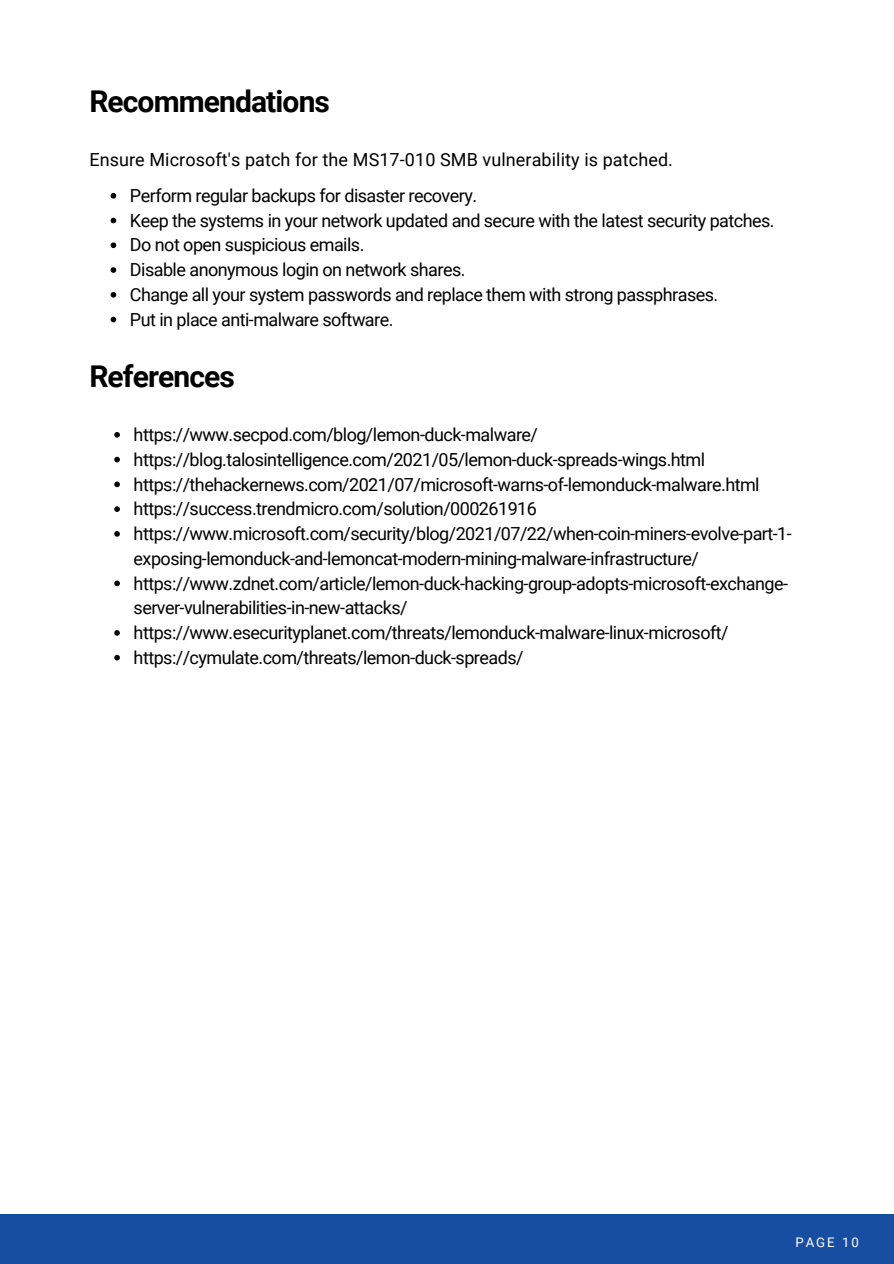
<style>
.page{position:relative;width:894px;height:1264px;background:#fff}
.page>*{position:absolute;margin:0;border:0;box-sizing:border-box;transform-origin:0 0}
.t1{font:700 30px "Roboto";letter-spacing:-.03em;color:#000}
.t2{font:18px/24.8px "Roboto";letter-spacing:-.03em;color:#000}
.t3{font:18px/35.7px "Roboto";letter-spacing:.005em;color:#000}
.t4{font:13.2px "Roboto";letter-spacing:.15em;color:#fff}
</style>
<div class="page">
<div style="left:0;top:1213px;width:893px;height:50px;background:#174ea2"></div>
<svg style="left:111px;top:193px;width:5px;height:5px"></svg>
<svg style="left:111px;top:218px;width:5px;height:5px"></svg>
<svg style="left:111px;top:242px;width:5px;height:6px"></svg>
<svg style="left:111px;top:267px;width:5px;height:6px"></svg>
<svg style="left:111px;top:292px;width:5px;height:5px"></svg>
<svg style="left:111px;top:317px;width:5px;height:5px"></svg>
<svg style="left:114px;top:432px;width:6px;height:5px"></svg>
<svg style="left:114px;top:457px;width:6px;height:5px"></svg>
<svg style="left:114px;top:481px;width:6px;height:6px"></svg>
<svg style="left:114px;top:506px;width:6px;height:6px"></svg>
<svg style="left:114px;top:531px;width:6px;height:5px"></svg>
<svg style="left:114px;top:580px;width:6px;height:6px"></svg>
<svg style="left:114px;top:630px;width:6px;height:5px"></svg>
<svg style="left:114px;top:655px;width:6px;height:5px"></svg>
<h1 class="t1" style="left:89px;top:81px;width:242px">Recommendations</h1>
<p class="t3" style="left:130px;top:141px;width:544px;text-indent:-41px">Ensure Microsoft's patch for the MS17-010 SMB vulnerability is patched.<br>Perform regular backups for disaster recovery.</p>
<p class="t2" style="left:130px;top:207px;width:646px">Keep the systems in your network updated and secure with the latest security patches.<br>Do not open suspicious emails.<br>Disable anonymous login on network shares.<br>Change all your system passwords and replace them with strong passphrases.<br>Put in place anti-malware software.</p>
<h1 class="t1" style="left:89px;top:355px;width:147px">References</h1>
<p class="t2" style="left:133px;top:421px;width:659px">https://www.secpod.com/blog/lemon-duck-malware/ https://blog.talosintelligence.com/2021/05/lemon-duck-spreads-wings.html https://thehackernews.com/2021/07/microsoft-warns-of-lemonduck-malware.html https://success.trendmicro.com/solution/000261916 https://www.microsoft.com/security/blog/2021/07/22/when-coin-miners-evolve-part-1- exposing-lemonduck-and-lemoncat-modern-mining-malware-infrastructure/ https://www.zdnet.com/article/lemon-duck-hacking-group-adopts-microsoft-exchange&shy;server-vulnerabilities-in-new-attacks/ https://www.esecurityplanet.com/threats/lemonduck-malware-linux-microsoft/ https://cymulate.com/threats/lemon-duck-spreads/</p>
<p class="t4" style="left:795px;top:1232px;width:65px">PAGE 10</p>
</div>
